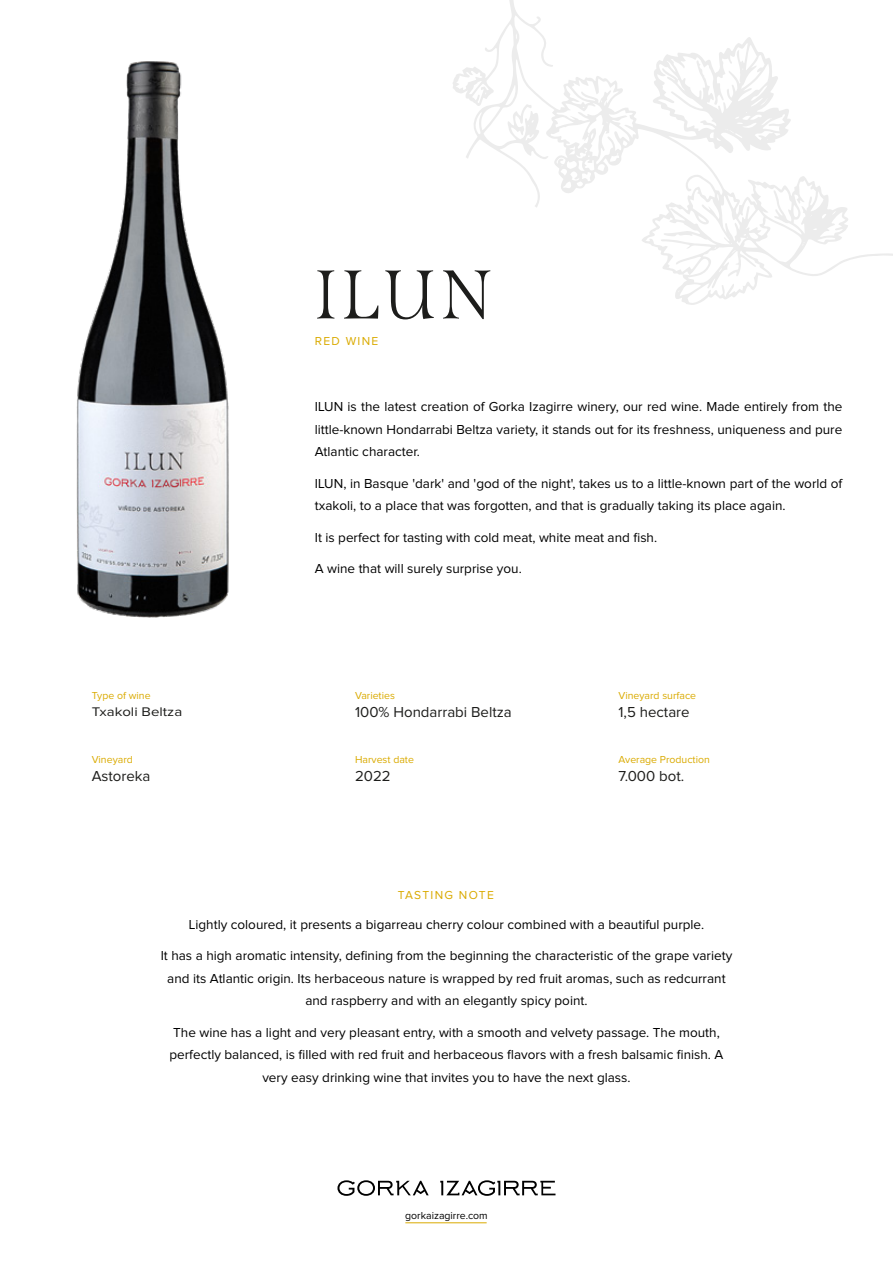
<style>
.page{position:relative;width:893px;height:1263px;background:#fff}
.page>*{position:absolute;margin:0;border:0;box-sizing:border-box;transform-origin:0 0}
.t1{font:300 69px "Span";color:#1d1d1b}
.t2{font:15px "Proxima Nova";color:#1d1d1b}
.t3{font:13.5px/22.5px "Proxima Nova";color:#000;text-align:center}
.t4{font:12.9px "Proxima Nova";color:#1d1d1b;scale:1.16 1}
.t5{font:12px "Proxima Nova";letter-spacing:.11em;color:#daaa00}
.t6{font:10.5px "Proxima Nova";color:#daaa00}
.t7{font:10.5px "Proxima Nova";color:#000}
</style>
<div class="page">
<svg style="left:337px;top:1180px;width:92px;height:16px"></svg>
<svg style="left:440px;top:1180px;width:115px;height:16px"></svg>
<svg style="left:453px;top:0;width:396px;height:305px"></svg>
<hr style="left:405px;top:1222px;width:82px;height:1px;background:#daaa00">
<img style="left:76px;top:61px;width:153px;height:557px">
<h1 class="t1" style="left:315px;top:254px;width:179px">ILUN</h1>
<p class="t5" style="left:315px;top:335px;width:65px">RED WINE</p>
<p class="t3" style="left:315px;top:396px;width:529px;text-align:justify">ILUN is the latest creation of Gorka Izagirre winery, our red wine. Made entirely from the little-known Hondarrabi Beltza variety, it stands out for its freshness, uniqueness and pure Atlantic character.</p>
<p class="t3" style="left:315px;top:473px;width:529px;text-align:left">ILUN, in Basque 'dark' and 'god of the night', takes us to a little-known part of the world of txakoli, to a place that was forgotten, and that is gradually taking its place again.</p>
<p class="t3" style="left:315px;top:527px;width:344px">It is perfect for tasting with cold meat, white meat and fish.</p>
<p class="t3" style="left:315px;top:558px;width:208px">A wine that will surely surprise you.</p>
<p class="t6" style="left:92px;top:691px;width:60px">Type of wine</p>
<p class="t6" style="left:355px;top:691px;width:41px">Varieties</p>
<p class="t6" style="left:618px;top:691px;width:79px">Vineyard surface</p>
<p class="t4" style="left:92px;top:705px;width:79px">Txakoli Beltza</p>
<p class="t2" style="left:355px;top:706px;width:158px">100% Hondarrabi Beltza</p>
<p class="t2" style="left:618px;top:706px;width:73px">1,5 hectare</p>
<p class="t6" style="left:92px;top:755px;width:43px">Vineyard</p>
<p class="t6" style="left:355px;top:755px;width:60px">Harvest date</p>
<p class="t6" style="left:618px;top:755px;width:93px">Average Production</p>
<p class="t2" style="left:92px;top:769px;width:60px">Astoreka</p>
<p class="t2" style="left:355px;top:769px;width:37px">2022</p>
<p class="t2" style="left:618px;top:769px;width:67px">7.000 bot.</p>
<p class="t5" style="left:398px;top:889px;width:98px">TASTING NOTE</p>
<p class="t3" style="left:189px;top:913px;width:517px">Lightly coloured, it presents a bigarreau cherry colour combined with a beautiful purple.</p>
<p class="t3" style="left:161px;top:945px;width:573px">It has a high aromatic intensity, defining from the beginning the characteristic of the grape variety and its Atlantic origin. Its herbaceous nature is wrapped by red fruit aromas, such as redcurrant and raspberry and with an elegantly spicy point.</p>
<p class="t3" style="left:170px;top:1021px;width:555px">The wine has a light and very pleasant entry, with a smooth and velvety passage. The mouth, perfectly balanced, is filled with red fruit and herbaceous flavors with a fresh balsamic finish. A very easy drinking wine that invites you to have the next glass.</p>
<p class="t7" style="left:405px;top:1211px;width:84px">gorkaizagirre.com</p>
</div>
